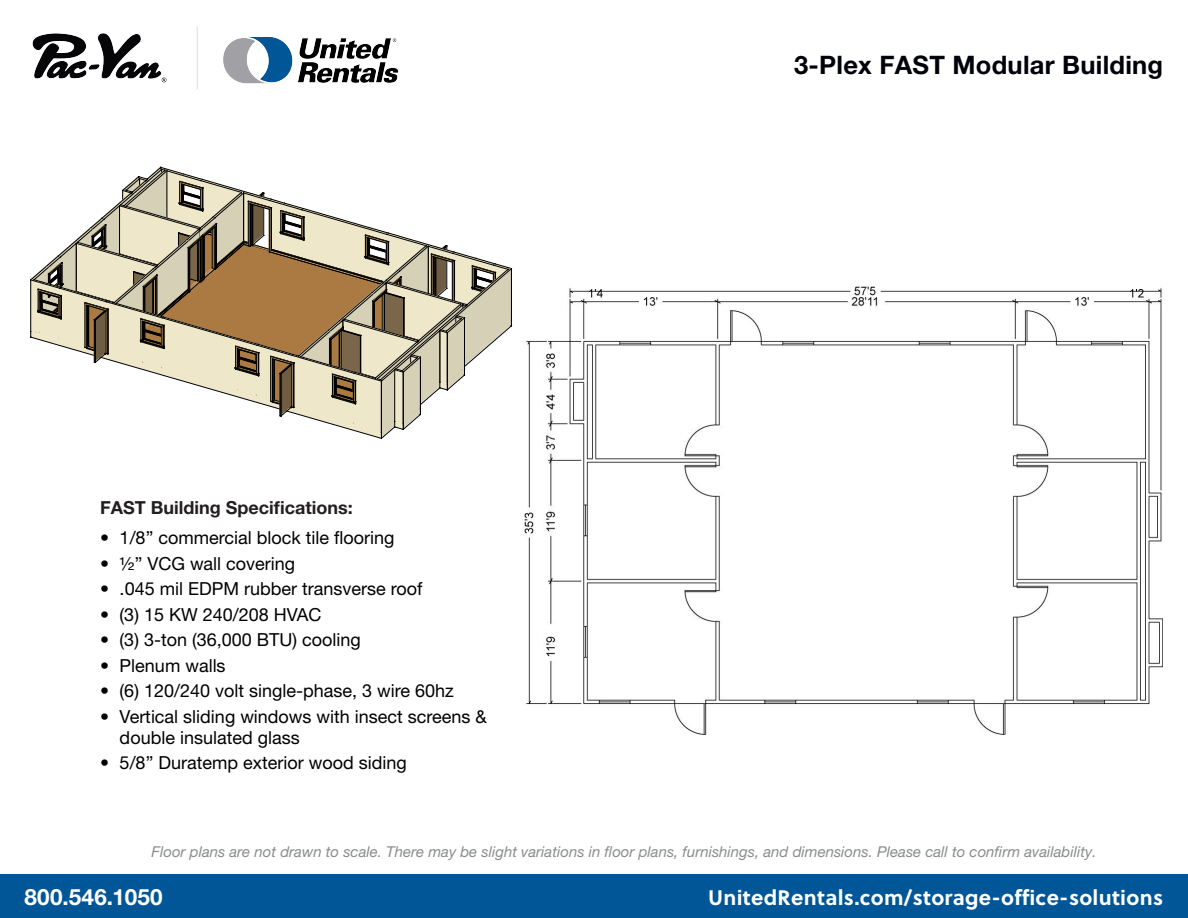
<style>
.page{position:relative;width:1188px;height:918px;background:#fff}
.page>*{position:absolute;margin:0;border:0;box-sizing:border-box;transform-origin:0 0}
.t1{font:700 25.5px "Helvetica Neue LT Std";letter-spacing:.01em;color:#00000a}
.t2{font:700 22.5px "Helvetica Neue LT Std";letter-spacing:.01em;color:#fff}
.t3{font:700 21px "Soleil";letter-spacing:.015em;color:#fff}
.t4{font:18px/21px "Helvetica Neue LT Std";color:#000}
.t5{font:700 18px "Helvetica Neue LT Std";color:#231f20}
.t6{font:italic 15px "Helvetica Neue LT Std";color:#8a8c8c}
</style>
<div class="page">
<div style="left:0;top:875px;width:1188px;height:43px;background:#005696"></div>
<img style="left:32px;top:27px;width:367px;height:62px">
<img style="left:524px;top:286px;width:638px;height:448px">
<svg style="left:30px;top:167px;width:482px;height:272px"></svg>
<p class="t5" style="left:100px;top:497px;width:254px">FAST Building Specifications:</p>
<p class="t4" style="left:100px;top:527px;width:296px">• 1/8” commercial block tile flooring</p>
<p class="t4" style="left:100px;top:552px;width:197px">• ½” VCG wall covering</p>
<p class="t4" style="left:100px;top:578px;width:324px">• .045 mil EDPM rubber transverse roof</p>
<p class="t4" style="left:100px;top:603px;width:223px">• (3) 15 KW 240/208 HVAC</p>
<p class="t4" style="left:100px;top:629px;width:262px">• (3) 3-ton (36,000 BTU) cooling</p>
<p class="t4" style="left:100px;top:654px;width:127px">• Plenum walls</p>
<p class="t4" style="left:100px;top:680px;width:355px">• (6) 120/240 volt single-phase, 3 wire 60hz</p>
<p class="t4" style="left:120px;top:705px;width:369px;text-indent:-19px">• Vertical sliding windows with insect screens &amp; double insulated glass</p>
<p class="t4" style="left:100px;top:752px;width:308px">• 5/8” Duratemp exterior wood siding</p>
<h1 class="t1" style="left:794px;top:49px;width:370px">3-Plex FAST Modular Building</h1>
<p class="t6" style="left:151px;top:842px;width:947px">Floor plans are not drawn to scale. There may be slight variations in floor plans, furnishings, and dimensions. Please call to confirm availability.</p>
<p class="t2" style="left:25px;top:883px;width:140px">800.546.1050</p>
<p class="t3" style="left:708px;top:881px;width:456px">UnitedRentals.com/storage-office-solutions</p>
</div>
